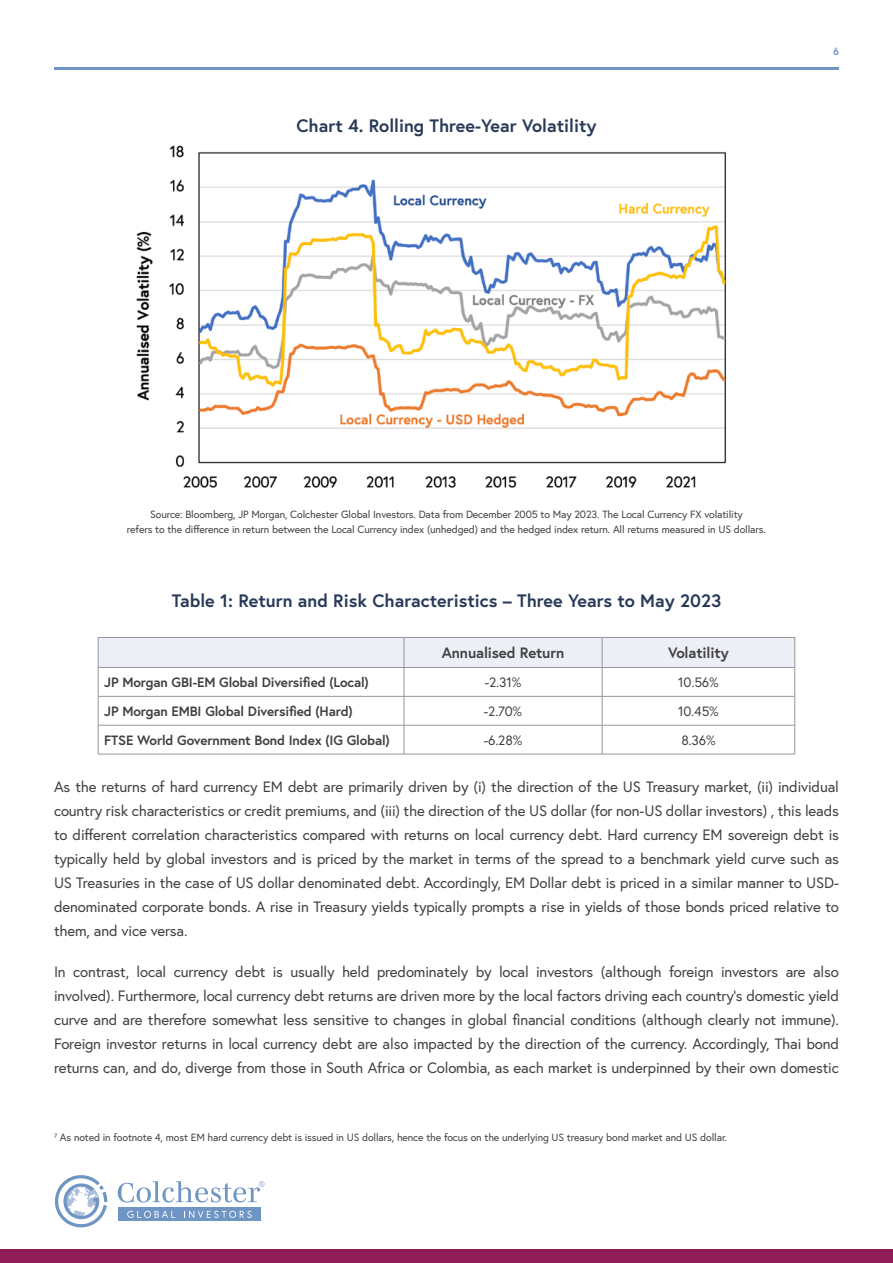
<style>
.page{position:relative;width:893px;height:1263px;background:#fff}
.page>*{position:absolute;margin:0;border:0;box-sizing:border-box;transform-origin:0 0}
.t1{font:700 18px "Europa";color:#283a58}
.t2{font:15px/24px "Europa";letter-spacing:-.01em;color:#414042;text-align:justify}
.t3{font:700 15px "Europa";letter-spacing:-.01em;color:#414042}
.t4{font:700 13.5px "Europa";letter-spacing:-.01em;color:#414042}
.t5{font:13.5px "Europa";letter-spacing:-.01em;color:#414042}
.t6{font:10.5px/15px "Europa";letter-spacing:-.01em;color:#414042;text-align:center}
.t7{font:700 10.5px "Europa";color:#6f95c5}
</style>
<div class="page">
<div style="left:118px;top:1207px;width:142px;height:14px;background:#6f95c5"></div>
<svg style="left:55px;top:1175px;width:52px;height:52px"></svg>
<svg style="left:127px;top:1211px;width:48px;height:7px"></svg>
<svg style="left:184px;top:1211px;width:68px;height:7px"></svg>
<svg style="left:118px;top:1181px;width:146px;height:21px"></svg>
<hr style="left:54px;top:67px;width:785px;height:3px;background:#6f95c5">
<div style="left:0;top:1249px;width:893px;height:14px;background:#8f1c56"></div>
<img style="left:136px;top:145px;width:591px;height:343px">
<svg style="left:98px;top:637px;width:697px;height:117px"></svg>
<hr style="left:98px;top:754px;width:306px;height:1px;background:#939598">
<hr style="left:404px;top:754px;width:198px;height:1px;background:#939598">
<hr style="left:602px;top:754px;width:193px;height:1px;background:#939598">
<p class="t1" style="left:296px;top:113px;width:302px">Chart 4. Rolling Three-Year Volatility</p>
<p class="t7" style="left:833px;top:44px;width:7px">6</p>
<p class="t6" style="left:127px;top:507px;width:640px">Source: Bloomberg, JP Morgan, Colchester Global Investors. Data from December 2005 to May 2023. The Local Currency FX volatility<br>refers to the difference in return between the Local Currency index (unhedged) and the hedged index return. All returns measured in US dollars.</p>
<p class="t1" style="left:172px;top:589px;width:551px">Table 1: Return and Risk Characteristics – Three Years to May 2023</p>
<p class="t3" style="left:442px;top:643px;width:124px">Annualised Return</p>
<p class="t3" style="left:668px;top:643px;width:62px">Volatility</p>
<p class="t4" style="left:104px;top:673px;width:266px">JP Morgan GBI-EM Global Diversified (Local)</p>
<p class="t5" style="left:485px;top:674px;width:38px">-2.31%</p>
<p class="t5" style="left:678px;top:674px;width:42px">10.56%</p>
<p class="t4" style="left:104px;top:702px;width:250px">JP Morgan EMBI Global Diversified (Hard)</p>
<p class="t5" style="left:484px;top:703px;width:40px">-2.70%</p>
<p class="t5" style="left:678px;top:703px;width:42px">10.45%</p>
<p class="t4" style="left:104px;top:731px;width:287px">FTSE World Government Bond Index (IG Global)</p>
<p class="t5" style="left:484px;top:731px;width:40px">-6.28%</p>
<p class="t5" style="left:681px;top:731px;width:36px">8.36%</p>
<p class="t2" style="left:54px;top:774px;width:787px">As the returns of hard currency EM debt are primarily driven by (i) the direction of the US Treasury market, (ii) individual country risk characteristics or credit premiums, and (iii) the direction of the US dollar (for non-US dollar investors) , this leads to different correlation characteristics compared with returns on local currency debt. Hard currency EM sovereign debt is typically held by global investors and is priced by the market in terms of the spread to a benchmark yield curve such as US Treasuries in the case of US dollar denominated debt. Accordingly, EM Dollar debt is priced in a similar manner to USD&shy;denominated corporate bonds. A rise in Treasury yields typically prompts a rise in yields of those bonds priced relative to them, and vice versa.</p>
<p class="t2" style="left:54px;top:959px;width:786px">In contrast, local currency debt is usually held predominately by local investors (although foreign investors are also involved). Furthermore, local currency debt returns are driven more by the local factors driving each country’s domestic yield curve and are therefore somewhat less sensitive to changes in global financial conditions (although clearly not immune).<br>Foreign investor returns in local currency debt are also impacted by the direction of the currency. Accordingly, Thai bond returns can, and do, diverge from those in South Africa or Colombia, as each market is underpinned by their own domestic</p>
<p class="t6" style="left:54px;top:1130px;width:675px"><sup>7</sup> As noted in footnote 4, most EM hard currency debt is issued in US dollars, hence the focus on the underlying US treasury bond market and US dollar.</p>
</div>
